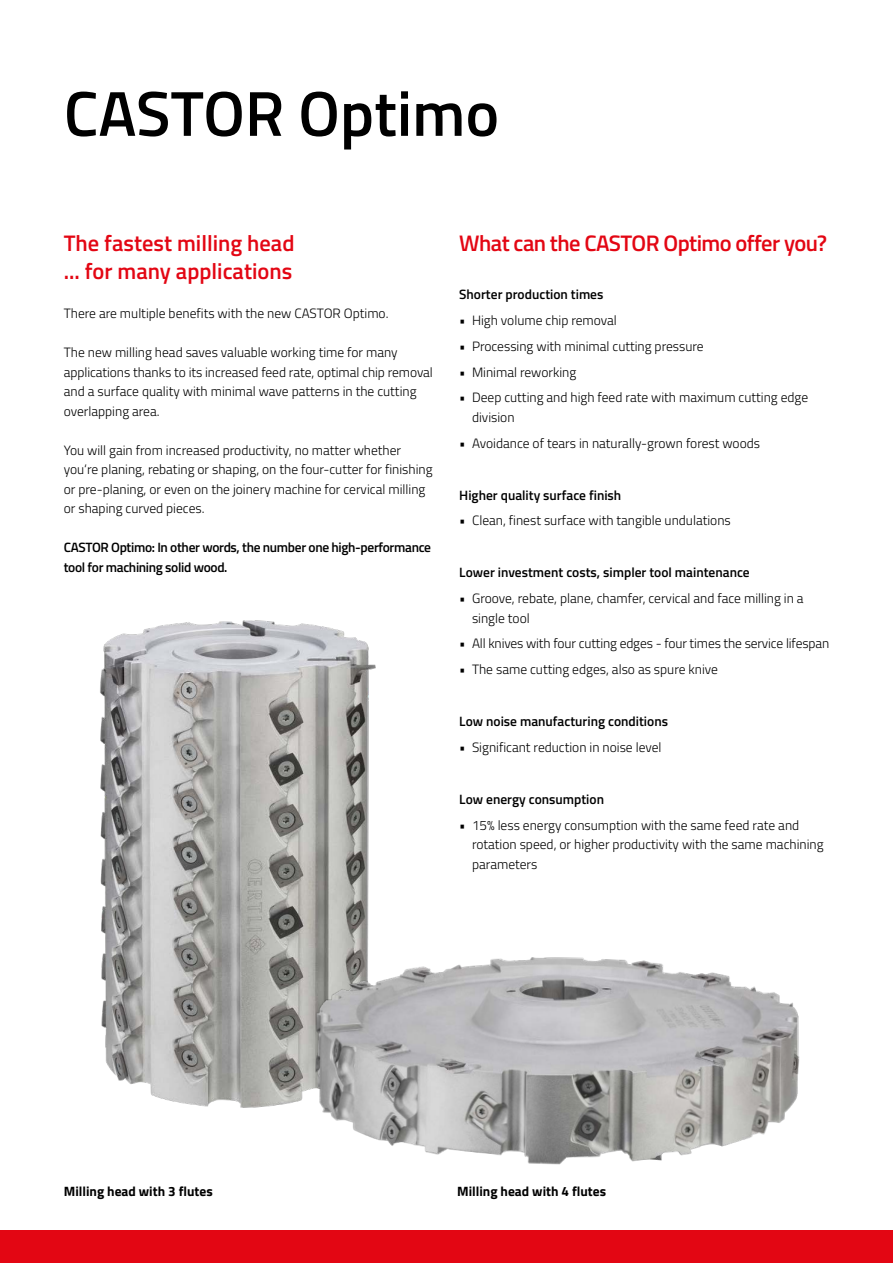
<style>
.page{position:relative;width:893px;height:1263px;background:#fff}
.page>*{position:absolute;margin:0;border:0;box-sizing:border-box;transform-origin:0 0}
.t1{font:600 63.6px "Titillium Web";color:#000}
.t2{font:600 22.5px/28.5px "Titillium Web";color:#e30613}
.t3{font:600 22.5px "Titillium Web";letter-spacing:-.025em;color:#e30613}
.t4{font:300 13.5px/19.5px "Titillium Web";color:#000}
.t5{font:600 13.5px "Titillium Web";color:#000}
.t6{font:600 13.5px/19.5px "Titillium Web";letter-spacing:-.025em;color:#000}
.t7{font:700 13.5px "Titillium Web";color:#000}
</style>
<div class="page">
<div style="left:0;top:1230px;width:893px;height:33px;background:#e30613"></div>
<img style="left:100px;top:620px;width:276px;height:488px">
<img style="left:305px;top:936px;width:495px;height:229px">
<h1 class="t1" style="left:64px;top:66px;width:437px">CASTOR Optimo</h1>
<h2 class="t2" style="left:64px;top:228px;width:232px">The fastest milling head ... for many applications</h2>
<p class="t4" style="left:64px;top:303px;width:326px">There are multiple benefits with the new CASTOR Optimo.</p>
<p class="t4" style="left:64px;top:342px;width:371px">The new milling head saves valuable working time for many applications thanks to its increased feed rate, optimal chip removal and a surface quality with minimal wave patterns in the cutting overlapping area.</p>
<p class="t4" style="left:64px;top:440px;width:370px">You will gain from increased productivity, no matter whether you‘re planing, rebating or shaping, on the four-cutter for finishing or pre-planing, or even on the joinery machine for cervical milling or shaping curved pieces.</p>
<p class="t6" style="left:64px;top:537px;width:369px">CASTOR Optimo: In other words, the number one high-performance tool for machining solid wood.</p>
<h2 class="t3" style="left:459px;top:226px;width:369px">What can the CASTOR Optimo offer you?</h2>
<p class="t5" style="left:459px;top:284px;width:146px">Shorter production times</p>
<p class="t4" style="left:459px;top:310px;width:159px">• High volume chip removal</p>
<p class="t4" style="left:459px;top:335px;width:246px">• Processing with minimal cutting pressure</p>
<p class="t4" style="left:459px;top:361px;width:119px">• Minimal reworking</p>
<p class="t4" style="left:472px;top:387px;width:338px;text-indent:-13px">• Deep cutting and high feed rate with maximum cutting edge division</p>
<p class="t4" style="left:459px;top:433px;width:302px">• Avoidance of tears in naturally-grown forest woods</p>
<p class="t5" style="left:459px;top:485px;width:164px">Higher quality surface finish</p>
<p class="t4" style="left:459px;top:510px;width:273px">• Clean, finest surface with tangible undulations</p>
<p class="t5" style="left:459px;top:562px;width:292px">Lower investment costs, simpler tool maintenance</p>
<p class="t4" style="left:472px;top:588px;width:333px;text-indent:-13px">• Groove, rebate, plane, chamfer, cervical and face milling in a single tool</p>
<p class="t4" style="left:459px;top:633px;width:371px">• All knives with four cutting edges - four times the service lifespan</p>
<p class="t4" style="left:459px;top:659px;width:260px">• The same cutting edges, also as spure knive</p>
<p class="t5" style="left:459px;top:711px;width:210px">Low noise manufacturing conditions</p>
<p class="t4" style="left:459px;top:737px;width:204px">• Significant reduction in noise level</p>
<p class="t5" style="left:459px;top:789px;width:146px">Low energy consumption</p>
<p class="t4" style="left:472px;top:814px;width:353px;text-indent:-13px">• 15% less energy consumption with the same feed rate and rotation speed, or higher productivity with the same machining parameters</p>
<p class="t7" style="left:64px;top:1181px;width:150px">Milling head with 3 flutes</p>
<p class="t7" style="left:457px;top:1181px;width:150px">Milling head with 4 flutes</p>
</div>
